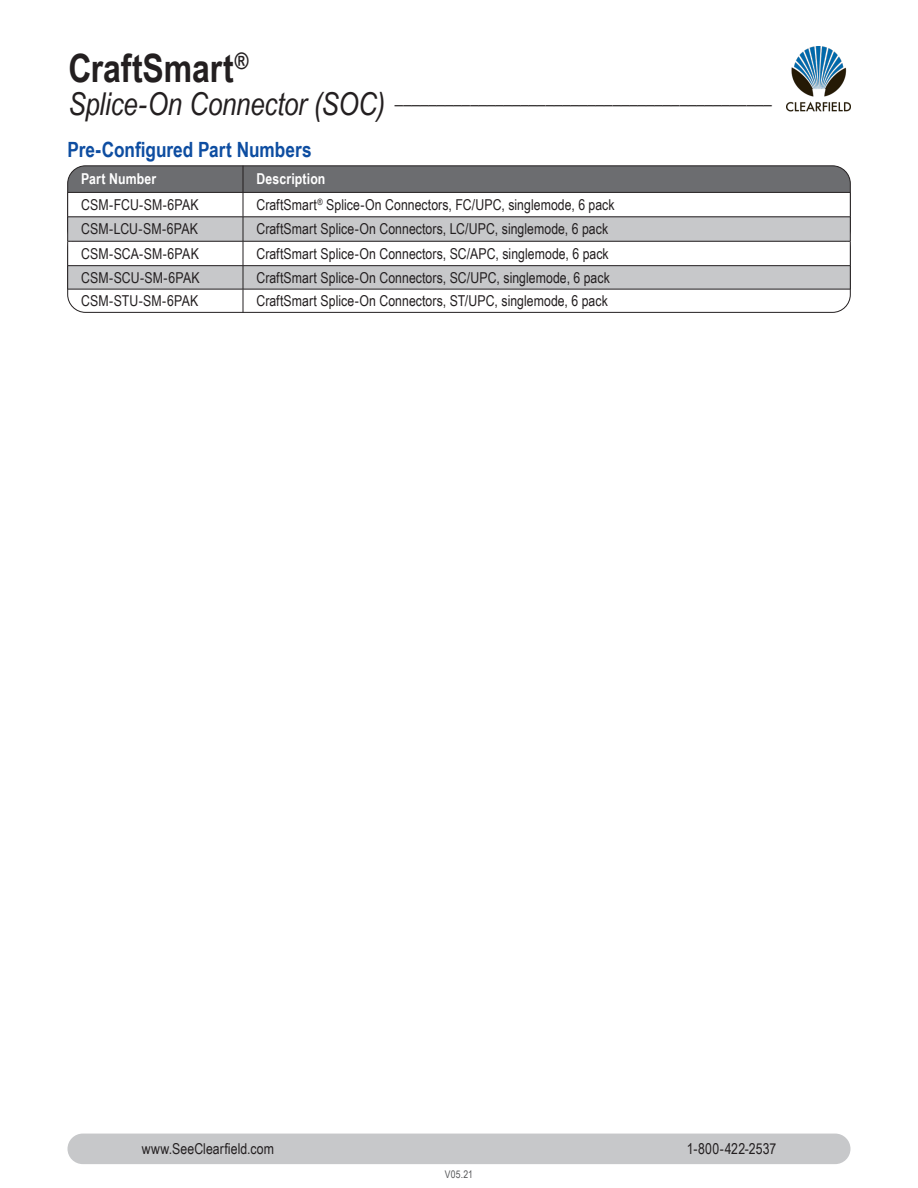
<style>
.page{position:relative;width:918px;height:1188px;background:#fff}
.page>*{position:absolute;margin:0;border:0;box-sizing:border-box;transform-origin:0 0}
.Left_Page_Product_He{font:700 39px "Arial Narrow";letter-spacing:-.005em;color:#231f20}
.Headers{font:700 21px "Arial Narrow";color:#0d4da1}
.Right_Page_Product_N{font:italic 18.3px "Arial Narrow";color:#231f20}
.t1{font:15px "Arial Narrow";letter-spacing:.005em;color:#231f20}
.white_table_headers{font:700 15px "Arial Narrow";letter-spacing:.01em;color:#fff}
.t2{font:10.5px "Arial Narrow";color:#57585a}
.s1{font-size:31.5px}
</style>
<div class="page">
<img style="left:787px;top:46px;width:63px;height:66px">
<div style="left:67px;top:1134px;width:783px;height:30px;background:#c7c8ca;border-radius:15px"></div>
<div style="left:68px;top:231px;width:782px;height:82px;border:1px solid #231f20;border-radius:18px"></div>
<div style="left:68px;top:166px;width:782px;height:81px;background:#6c6d70;border-radius:18px"></div>
<div style="left:68px;top:166px;width:782px;height:81px;border:1px solid #231f20;border-radius:18px"></div>
<div style="left:68px;top:193px;width:782px;height:24px;background:#fff"></div>
<svg style="left:68px;top:218px;width:782px;height:71px;fill:#c7c8ca"></svg>
<svg style="left:67px;top:193px;width:1px;height:96px"></svg>
<hr style="left:68px;top:192px;width:175px;height:1px;background:#231f20">
<hr style="left:243px;top:192px;width:607px;height:1px;background:#231f20">
<hr style="left:68px;top:217px;width:175px;height:1px;background:#231f20">
<hr style="left:243px;top:217px;width:607px;height:1px;background:#231f20">
<hr style="left:68px;top:241px;width:175px;height:1px;background:#231f20">
<hr style="left:243px;top:241px;width:607px;height:1px;background:#231f20">
<hr style="left:68px;top:265px;width:175px;height:1px;background:#231f20">
<hr style="left:243px;top:265px;width:607px;height:1px;background:#231f20">
<svg style="left:850px;top:193px;width:1px;height:96px"></svg>
<hr style="left:68px;top:289px;width:175px;height:1px;background:#231f20">
<hr style="left:243px;top:289px;width:607px;height:1px;background:#231f20">
<svg style="left:243px;top:166px;width:1px;height:147px"></svg>
<p class="Left_Page_Product_He" style="left:68px;top:39px;width:182px">CraftSmart<sup>®</sup></p>
<p class="Right_Page_Product_N" style="left:68px;top:85px;width:705px"><span class="s1">Splice-On Connector (SOC)</span> _____________________________________________</p>
<p class="Headers" style="left:68px;top:134px;width:246px">Pre-Configured Part Numbers</p>
<p class="white_table_headers" style="left:81px;top:168px;width:77px">Part Number</p>
<p class="white_table_headers" style="left:256px;top:168px;width:70px">Description</p>
<p class="t1" style="left:81px;top:194px;width:119px">CSM-FCU-SM-6PAK</p>
<p class="t1" style="left:256px;top:194px;width:360px">CraftSmart<sup>®</sup> Splice-On Connectors, FC/UPC, singlemode, 6 pack</p>
<p class="t1" style="left:81px;top:218px;width:118px">CSM-LCU-SM-6PAK</p>
<p class="t1" style="left:256px;top:218px;width:353px">CraftSmart Splice-On Connectors, LC/UPC, singlemode, 6 pack</p>
<p class="t1" style="left:81px;top:243px;width:119px">CSM-SCA-SM-6PAK</p>
<p class="t1" style="left:256px;top:243px;width:354px">CraftSmart Splice-On Connectors, SC/APC, singlemode, 6 pack</p>
<p class="t1" style="left:81px;top:267px;width:120px">CSM-SCU-SM-6PAK</p>
<p class="t1" style="left:256px;top:267px;width:355px">CraftSmart Splice-On Connectors, SC/UPC, singlemode, 6 pack</p>
<p class="t1" style="left:81px;top:290px;width:119px">CSM-STU-SM-6PAK</p>
<p class="t1" style="left:256px;top:290px;width:353px">CraftSmart Splice-On Connectors, ST/UPC, singlemode, 6 pack</p>
<p class="t1" style="left:142px;top:1138px;width:134px">www.SeeClearfield.com</p>
<p class="t1" style="left:687px;top:1138px;width:91px">1-800-422-2537</p>
<p class="t2" style="left:445px;top:1167px;width:30px">V05.21</p>
</div>
